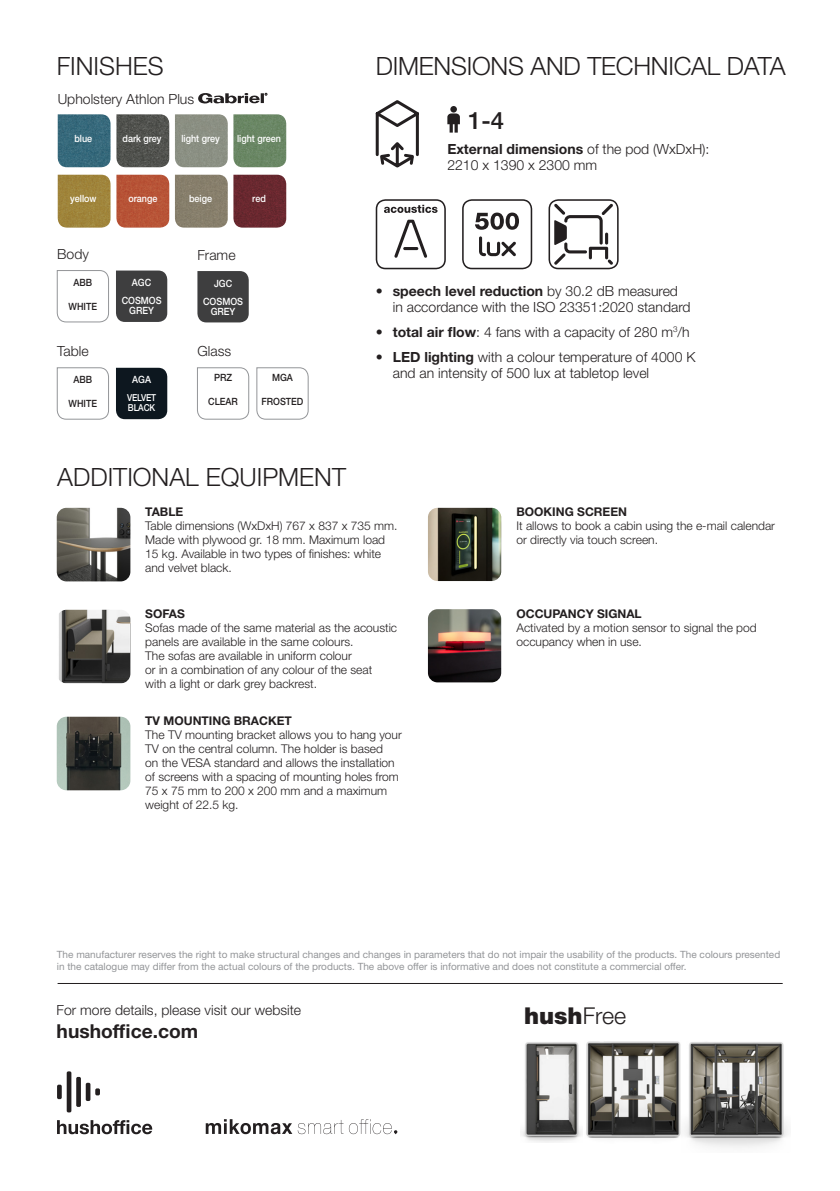
<style>
.page{position:relative;width:840px;height:1191px;background:#fff}
.page>*{position:absolute;margin:0;border:0;box-sizing:border-box;transform-origin:0 0}
.haslo_lewa_gora{font:300 25.2px "Helvetica Neue LT Pro";letter-spacing:-.01em;color:#231f20}
.HASLO_PIERWSZA{font:300 25.2px "Helvetica Neue LT Pro";color:#231f20}
.t1{font:500 24px "Helvetica Neue LT Pro";color:#231f20}
.HASLO_PIERWSZA-2{font:900 23.2px "Helvetica Neue LT Pro";color:#231f20}
.podpisy{font:700 19.2px "Helvetica Neue LT Pro";color:#231f20}
.HASLO_PIERWSZA-3{font:300 14px/16px "Helvetica Neue LT Pro";color:#231f20}
.podpisy-2{font:300 14px "Helvetica Neue LT Pro";color:#231f20}
.HASLO_PIERWSZA-4{font:300 12px/14px "Helvetica Neue LT Pro";color:#231f20}
.HASLO_PIERWSZA-5{font:700 12px "Helvetica Neue LT Pro";color:#231f20}
.tekst_główny{font:10px/12px "Helvetica Neue LT Pro";color:#939598}
.t2{font:500 10px/10px "Helvetica Neue LT Pro";color:#fff;text-align:center;scale:.9 1}
.t3{font:500 10px "Helvetica Neue LT Pro";color:#231f20;scale:.9 1}
.t4{font:500 9.6px/10px "Helvetica Neue LT Pro";letter-spacing:-.02em;color:#fff;scale:.87 1}
.s1{font-weight:700}
.s2{font-weight:300}
</style>
<div class="page">
<div style="left:175px;top:175px;width:53px;height:53px;background:#877f6c"></div>
<img style="left:233px;top:175px;width:53px;height:53px">
<div style="left:175px;top:114px;width:53px;height:53px;background:#8b9083"></div>
<img style="left:233px;top:114px;width:53px;height:53px">
<img style="left:58px;top:114px;width:52px;height:53px">
<img style="left:116px;top:114px;width:53px;height:53px">
<img style="left:58px;top:175px;width:52px;height:53px">
<img style="left:116px;top:175px;width:53px;height:53px">
<svg style="left:56px;top:270px;width:53px;height:53px"></svg>
<div style="left:116px;top:270px;width:51px;height:52px;background:#3e3e3f"></div>
<div style="left:197px;top:271px;width:51px;height:51px;background:#3e3e3f"></div>
<hr style="left:58px;top:983px;width:724px;height:1px;background:#231f20">
<div style="left:57px;top:1084px;width:5px;height:15px;background:#231f20;border-radius:2px"></div>
<hr style="left:67px;top:1071px;width:4px;height:41px;background:#231f20;border-radius:2px">
<div style="left:76px;top:1077px;width:5px;height:29px;background:#231f20;border-radius:2px"></div>
<hr style="left:86px;top:1082px;width:4px;height:19px;background:#231f20;border-radius:2px">
<svg style="left:95px;top:1088px;width:5px;height:7px"></svg>
<svg style="left:57px;top:1120px;width:95px;height:14px"></svg>
<svg style="left:206px;top:1119px;width:137px;height:15px"></svg>
<svg style="left:349px;top:1119px;width:48px;height:15px"></svg>
<img style="left:57px;top:508px;width:73px;height:73px">
<img style="left:522px;top:1042px;width:57px;height:101px">
<img style="left:684px;top:1042px;width:104px;height:106px">
<img style="left:579px;top:1041px;width:102px;height:98px">
<img style="left:57px;top:716px;width:73px;height:74px">
<img style="left:428px;top:508px;width:73px;height:73px">
<img style="left:427px;top:609px;width:74px;height:73px">
<img style="left:59px;top:610px;width:71px;height:73px">
<svg style="left:462px;top:199px;width:70px;height:70px"></svg>
<svg style="left:548px;top:199px;width:70px;height:70px"></svg>
<svg style="left:375px;top:199px;width:70px;height:70px"></svg>
<svg style="left:56px;top:367px;width:53px;height:53px"></svg>
<div style="left:116px;top:368px;width:51px;height:51px;background:#0d171f"></div>
<svg style="left:197px;top:367px;width:52px;height:53px"></svg>
<svg style="left:256px;top:367px;width:53px;height:53px"></svg>
<svg style="left:260px;top:93px;width:4px;height:10px"></svg>
<svg style="left:198px;top:93px;width:61px;height:11px"></svg>
<svg style="left:447px;top:113px;width:12px;height:20px"></svg>
<div style="left:450px;top:106px;width:6px;height:7px;background:#231f20;border-radius:50%"></div>
<svg style="left:375px;top:100px;width:44px;height:68px"></svg>
<p class="haslo_lewa_gora" style="left:57px;top:50px;width:108px">FINISHES</p>
<p class="haslo_lewa_gora" style="left:375px;top:50px;width:411px">DIMENSIONS AND TECHNICAL DATA</p>
<p class="podpisy-2" style="left:58px;top:90px;width:138px">Upholstery Athlon Plus</p>
<p class="t2" style="left:74px;top:133px;width:21px">blue</p>
<p class="t2" style="left:122px;top:133px;width:45px">dark grey</p>
<p class="t2" style="left:181px;top:133px;width:44px">light grey</p>
<p class="t2" style="left:237px;top:133px;width:50px">light green</p>
<p class="t2" style="left:70px;top:194px;width:31px">yellow</p>
<p class="t2" style="left:128px;top:194px;width:34px">orange</p>
<p class="t2" style="left:189px;top:194px;width:27px">beige</p>
<p class="t2" style="left:252px;top:194px;width:17px">red</p>
<p class="podpisy-2" style="left:57px;top:246px;width:33px">Body</p>
<p class="podpisy-2" style="left:197px;top:246px;width:40px">Frame</p>
<p class="t3" style="left:73px;top:277px;width:22px">ABB</p>
<p class="t3" style="left:69px;top:301px;width:33px">WHITE</p>
<p class="t2" style="left:132px;top:277px;width:23px">AGC</p>
<p class="t2" style="left:122px;top:295px;width:46px">COSMOS<br>GREY</p>
<p class="t2" style="left:214px;top:278px;width:22px">JGC</p>
<p class="t2" style="left:203px;top:296px;width:46px">COSMOS<br>GREY</p>
<p class="podpisy-2" style="left:57px;top:343px;width:33px">Table</p>
<p class="podpisy-2" style="left:197px;top:343px;width:35px">Glass</p>
<p class="t3" style="left:73px;top:374px;width:22px">ABB</p>
<p class="t3" style="left:69px;top:398px;width:33px">WHITE</p>
<p class="t2" style="left:132px;top:375px;width:22px">AGA</p>
<p class="t4" style="left:127px;top:393px;width:35px">VELVET<br>BLACK</p>
<p class="t3" style="left:214px;top:372px;width:22px">PRZ</p>
<p class="t3" style="left:208px;top:396px;width:34px">CLEAR</p>
<p class="t3" style="left:272px;top:372px;width:25px">MGA</p>
<p class="t3" style="left:261px;top:396px;width:48px">FROSTED</p>
<p class="HASLO_PIERWSZA" style="left:57px;top:462px;width:290px">ADDITIONAL EQUIPMENT</p>
<p class="t1" style="left:468px;top:106px;width:38px">1-4</p>
<p class="HASLO_PIERWSZA-3" style="left:447px;top:141px;width:263px"><span class="s1">External dimensions</span> of the pod (WxDxH):<br>2210 x 1390 x 2300 mm</p>
<p class="HASLO_PIERWSZA-3" style="left:392px;top:282px;width:299px;text-indent:-17px">• <span class="s1">speech level reduction</span> by 30.2 dB measured in accordance with the ISO 23351:2020 standard</p>
<p class="HASLO_PIERWSZA-3" style="left:375px;top:324px;width:315px">• <span class="s1">total air flow</span>: 4 fans with a capacity of 280 m<sup>3</sup>/h</p>
<p class="HASLO_PIERWSZA-3" style="left:392px;top:349px;width:304px;text-indent:-17px">• <span class="s1">LED lighting</span> with a colour temperature of 4000 K and an intensity of 500 lux at tabletop level</p>
<p class="HASLO_PIERWSZA-5" style="left:145px;top:504px;width:40px">TABLE</p>
<p class="HASLO_PIERWSZA-4" style="left:145px;top:519px;width:254px">Table dimensions (WxDxH) 767 x 837 x 735 mm.<br>Made with plywood gr. 18 mm. Maximum load 15 kg. Available in two types of finishes: white and velvet black.</p>
<p class="HASLO_PIERWSZA-5" style="left:145px;top:606px;width:41px">SOFAS</p>
<p class="HASLO_PIERWSZA-4" style="left:145px;top:621px;width:253px">Sofas made of the same material as the acoustic panels are available in the same colours.</p>
<p class="HASLO_PIERWSZA-4" style="left:145px;top:649px;width:228px">The sofas are available in uniform colour<br>or in a combination of any colour of the seat</p>
<p class="HASLO_PIERWSZA-4" style="left:145px;top:677px;width:173px">with a light or dark grey backrest.</p>
<p class="HASLO_PIERWSZA-5" style="left:145px;top:713px;width:148px">TV MOUNTING BRACKET</p>
<p class="HASLO_PIERWSZA-4" style="left:145px;top:728px;width:258px">The TV mounting bracket allows you to hang your TV on the central column. The holder is based<br>on the VESA standard and allows the installation of screens with a spacing of mounting holes from 75 x 75 mm to 200 x 200 mm and a maximum weight of 22.5 kg.</p>
<p class="HASLO_PIERWSZA-5" style="left:516px;top:504px;width:112px">BOOKING SCREEN</p>
<p class="HASLO_PIERWSZA-4" style="left:516px;top:519px;width:260px">It allows to book a cabin using the e-mail calendar or directly via touch screen.</p>
<p class="HASLO_PIERWSZA-5" style="left:516px;top:606px;width:127px">OCCUPANCY SIGNAL</p>
<p class="HASLO_PIERWSZA-4" style="left:516px;top:620px;width:242px">Activated by a motion sensor to signal the pod occupancy when in use.</p>
<p class="tekst_główny" style="left:57px;top:948px;width:724px">The manufacturer reserves the right to make structural changes and changes in parameters that do not impair the usability of the products. The colours presented in the catalogue may differ from the actual colours of the products. The above offer is informative and does not constitute a commercial offer.</p>
<p class="podpisy-2" style="left:57px;top:1001px;width:246px">For more details, please visit our website</p>
<p class="HASLO_PIERWSZA-2" style="left:524px;top:1001px;width:103px">hush<span class="s2">Free</span></p>
<p class="podpisy" style="left:57px;top:1019px;width:143px">hushoffice.com</p>
</div>
